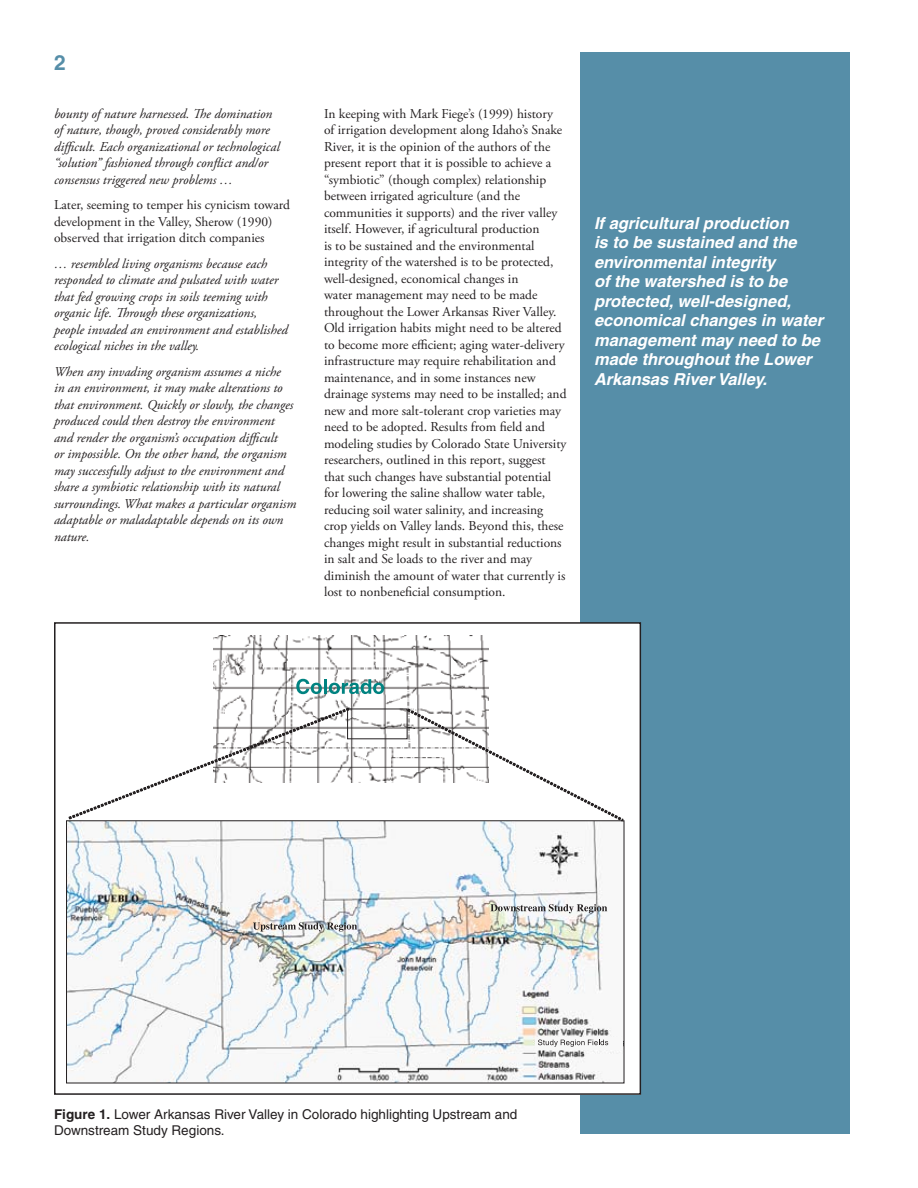
<style>
.page{position:relative;width:918px;height:1188px;background:#fff}
.page>*{position:absolute;margin:0;border:0;box-sizing:border-box;transform-origin:0 0}
.t1{font:italic 700 16.5px/19.5px "Helvetica";color:#fff}
.t2{font:13.5px/16.5px "Adobe Garamond Pro";color:#231f20}
.t3{font:italic 13.5px/16.5px "Adobe Garamond Pro";color:#231f20}
.t4{font:13.5px/16.5px "Helvetica";color:#231f20}
.s1{font-weight:700}
</style>
<div class="page">
<div style="left:580px;top:53px;width:270px;height:1081px;background:#568ea8"></div>
<div style="left:55px;top:623px;width:585px;height:471px;background:#fff"></div>
<img style="left:214px;top:636px;width:275px;height:72px">
<svg style="left:296px;top:679px;width:26px;height:15px"></svg>
<hr style="left:324px;top:679px;width:3px;height:15px;background:#008381">
<svg style="left:329px;top:679px;width:55px;height:15px"></svg>
<svg style="left:66px;top:708px;width:559px;height:375px"></svg>
<svg style="left:407px;top:709px;width:216px;height:112px"></svg>
<svg style="left:253px;top:922px;width:104px;height:10px"></svg>
<svg style="left:491px;top:904px;width:116px;height:9px"></svg>
<div style="left:536px;top:1037px;width:87px;height:12px;background:#f8f8f8"></div>
<svg style="left:538px;top:1039px;width:70px;height:8px"></svg>
<div style="left:54px;top:622px;width:587px;height:473px;border:2px solid #231f20"></div>
<p class="t3" style="left:54px;top:106px;width:227px">bounty of nature harnessed. The domination of nature, though, proved considerably more difficult. Each organizational or technological “solution” fashioned through conflict and/or consensus triggered new problems …</p>
<p class="t2" style="left:54px;top:197px;width:238px">Later, seeming to temper his cynicism toward development in the Valley, Sherow (1990) observed that irrigation ditch companies</p>
<p class="t3" style="left:54px;top:256px;width:235px">… resembled living organisms because each responded to climate and pulsated with water that fed growing crops in soils teeming with organic life. Through these organizations, people invaded an environment and established ecological niches in the valley.</p>
<p class="t3" style="left:54px;top:364px;width:244px">When any invading organism assumes a niche<br>in an environment, it may make alterations to that environment. Quickly or slowly, the changes produced could then destroy the environment and render the organism’s occupation difficult<br>or impossible. On the other hand, the organism may successfully adjust to the environment and share a symbiotic relationship with its natural surroundings. What makes a particular organism adaptable or maladaptable depends on its own nature.</p>
<p class="t2" style="left:324px;top:106px;width:244px">In keeping with Mark Fiege’s (1999) history of irrigation development along Idaho’s Snake River, it is the opinion of the authors of the present report that it is possible to achieve a “symbiotic” (though complex) relationship between irrigated agriculture (and the communities it supports) and the river valley itself. However, if agricultural production<br>is to be sustained and the environmental integrity of the watershed is to be protected, well-designed, economical changes in<br>water management may need to be made throughout the Lower Arkansas River Valley.<br>Old irrigation habits might need to be altered to become more efficient; aging water-delivery infrastructure may require rehabilitation and maintenance, and in some instances new drainage systems may need to be installed; and new and more salt-tolerant crop varieties may need to be adopted. Results from field and modeling studies by Colorado State University researchers, outlined in this report, suggest that such changes have substantial potential for lowering the saline shallow water table, reducing soil water salinity, and increasing crop yields on Valley lands. Beyond this, these changes might result in substantial reductions in salt and Se loads to the river and may diminish the amount of water that currently is lost to nonbeneficial consumption.</p>
<p class="t1" style="left:594px;top:213px;width:231px">If agricultural production<br>is to be sustained and the environmental integrity<br>of the watershed is to be protected, well-designed, economical changes in water management may need to be made throughout the Lower<br>Arkansas River Valley.</p>
<p class="t4" style="left:54px;top:1106px;width:465px"><span class="s1">Figure 1.</span> Lower Arkansas River Valley in Colorado highlighting Upstream and<br>Downstream Study Regions.</p>
</div>
